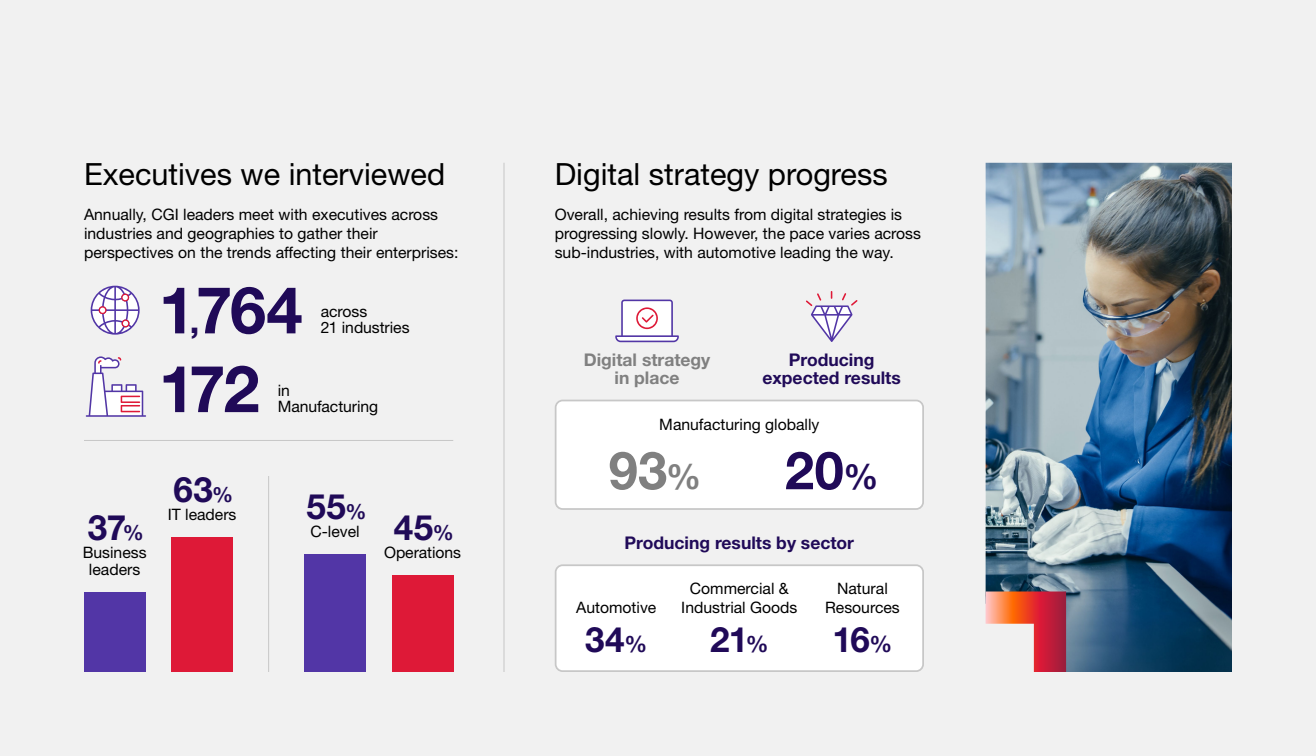
<style>
.page{position:relative;width:1316px;height:756px;background:#f1f1f1}
.page>*{position:absolute;margin:0;border:0;box-sizing:border-box;transform-origin:0 0}
.t1{font:700 65.1px "Helvetica Neue LT Pro";letter-spacing:-.03em;color:#200a58}
.t2{font:700 52.5px "Helvetica Neue LT Pro";color:#808080}
.t3{font:700 52.5px "Helvetica Neue LT Pro";color:#200a58}
.t4{font:700 35px "Helvetica Neue LT Pro";letter-spacing:.01em;color:#200a58}
.TITRES_H2{font:30.62px "Helvetica Neue LT Pro";color:#000}
.t5{font:700 17.5px/17.5px "Helvetica Neue LT Pro";color:#200a58;text-align:center}
.t6{font:700 17.5px/17.5px "Helvetica Neue LT Pro";color:#808080;text-align:center}
.TEXTE_Texte{font:15.75px/19.2px "Helvetica Neue LT Pro";color:#000}
.s1{font-size:34.74px}
.s2{font-size:21px}
.s3{font-size:35px}
.s4{font-size:22.75px}
</style>
<div class="page">
<img style="left:986px;top:163px;width:246px;height:509px">
<svg style="left:986px;top:592px;width:80px;height:80px"></svg>
<hr style="left:504px;top:163px;width:1px;height:509px;background:#c7c7c7">
<hr style="left:268px;top:476px;width:1px;height:196px;background:#c7c7c7">
<hr style="left:84px;top:440px;width:369px;height:1px;background:#c7c7c7">
<svg style="left:86px;top:356px;width:60px;height:61px"></svg>
<svg style="left:91px;top:286px;width:49px;height:49px"></svg>
<svg style="left:817px;top:291px;width:30px;height:7px"></svg>
<div style="left:304px;top:554px;width:62px;height:118px;background:#5236a6"></div>
<div style="left:172px;top:537px;width:61px;height:135px;background:#de1937"></div>
<div style="left:84px;top:593px;width:61px;height:79px;background:#5236a6"></div>
<div style="left:392px;top:576px;width:61px;height:96px;background:#de1937"></div>
<svg style="left:555px;top:298px;width:369px;height:374px;fill:#fff"></svg>
<h2 class="TITRES_H2" style="left:84px;top:155px;width:363px">Executives we interviewed</h2>
<p class="TEXTE_Texte" style="left:84px;top:204px;width:376px">Annually, CGI leaders meet with executives across industries and geographies to gather their perspectives on the trends affecting their enterprises:</p>
<p class="t1" style="left:159px;top:269px;width:145px">1<span class="s1">,</span>764</p>
<p class="TEXTE_Texte" style="left:321px;top:302px;width:90px;line-height:16.6px">across<br>21 industries</p>
<p class="t1" style="left:159px;top:348px;width:102px">172</p>
<p class="TEXTE_Texte" style="left:278px;top:381px;width:102px;line-height:16.6px">in<br>Manufacturing</p>
<p class="t4" style="left:88px;top:506px;width:57px">37<span class="s2">%</span></p>
<p class="TEXTE_Texte" style="left:83px;top:543px;width:65px;line-height:17.5px;text-align:center">Business leaders</p>
<p class="t4" style="left:174px;top:468px;width:61px">63<span class="s2">%</span></p>
<p class="TEXTE_Texte" style="left:168px;top:504px;width:70px">IT leaders</p>
<p class="t4" style="left:306px;top:485px;width:61px">55<span class="s2">%</span></p>
<p class="TEXTE_Texte" style="left:310px;top:521px;width:51px">C-level</p>
<p class="t4" style="left:394px;top:506px;width:61px">45<span class="s2">%</span></p>
<p class="TEXTE_Texte" style="left:384px;top:542px;width:79px">Operations</p>
<h2 class="TITRES_H2" style="left:555px;top:155px;width:334px">Digital strategy progress</h2>
<p class="TEXTE_Texte" style="left:555px;top:204px;width:368px">Overall, achieving results from digital strategies is progressing slowly. However, the pace varies across sub-industries, with automotive leading the way.</p>
<p class="t6" style="left:584px;top:351px;width:128px">Digital strategy in place</p>
<p class="t5" style="left:763px;top:351px;width:140px">Producing expected results</p>
<p class="TEXTE_Texte" style="left:659px;top:414px;width:162px">Manufacturing globally</p>
<h2 class="t2" style="left:609px;top:437px;width:94px">93<span class="s3">%</span></h2>
<h2 class="t3" style="left:785px;top:437px;width:95px">20<span class="s3">%</span></h2>
<p class="t5" style="left:625px;top:533px;width:231px">Producing results by sector</p>
<p class="TEXTE_Texte" style="left:576px;top:598px;width:82px">Automotive</p>
<h3 class="t4" style="left:585px;top:617px;width:63px">34<span class="s4">%</span></h3>
<p class="TEXTE_Texte" style="left:681px;top:578px;width:118px;text-align:center">Commercial &amp;<br>Industrial Goods</p>
<h3 class="t4" style="left:710px;top:617px;width:60px">21<span class="s4">%</span></h3>
<p class="TEXTE_Texte" style="left:825px;top:578px;width:76px;text-align:center">Natural<br>Resources</p>
<h3 class="t4" style="left:833px;top:617px;width:61px">16<span class="s4">%</span></h3>
</div>
